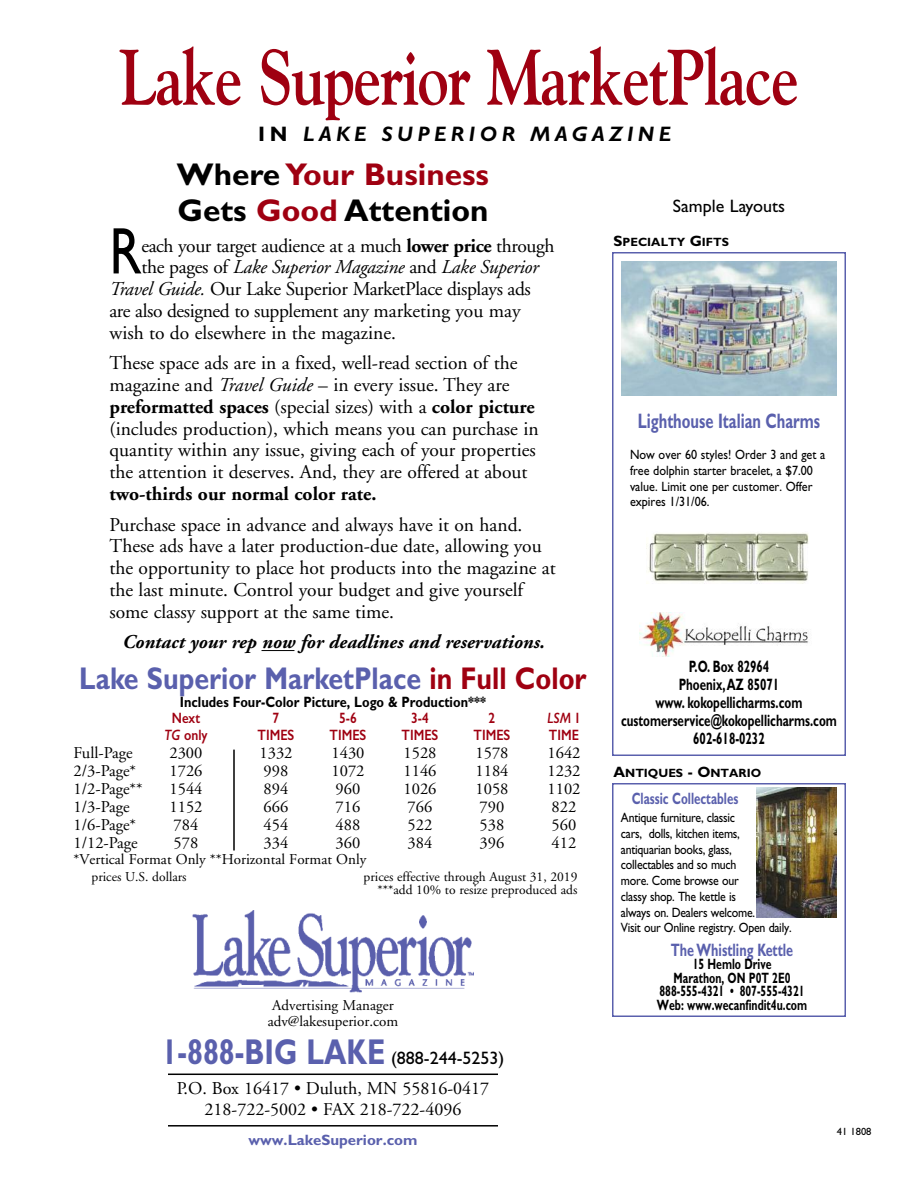
<style>
.page{position:relative;width:918px;height:1188px;background:#fff}
.page>*{position:absolute;margin:0;border:0;box-sizing:border-box;transform-origin:0 0}
.t1{font:700 78px "Goudy";letter-spacing:-.03em;color:#9f0011;scale:.8 1}
.t2{font:66.15px "Gill Sans";color:#000;scale:.8 1}
.t3{font:700 31.5px/36px "Gill Sans";color:#000}
.t4{font:700 31.5px "Gill Sans";color:#5a60ad;scale:.85 1}
.t5{font:700 21px "Gill Sans";color:#5a60ad;scale:.7 1}
.t6{font:italic 700 21px "Gill Sans";letter-spacing:.21em;color:#000}
.t7{font:19.5px/21.8px "Adobe Garamond";color:#000}
.t8{font:19.5px "Adobe Garamond";letter-spacing:-.02em;color:#000}
.t9{font:italic 19.5px "Adobe Garamond";letter-spacing:-.015em;color:#000}
.t10{font:italic 700 19.5px "Adobe Garamond";color:#000}
.t11{font:700 19.5px "Adobe Garamond";color:#000}
.t12{font:18px/21px "Adobe Garamond";color:#000;text-align:center}
.t13{font:18px "Gill Sans";color:#000}
.t14{font:700 18px "Gill Sans";color:#5a60ad;scale:.7 1}
.t15{font:16.5px "Adobe Garamond";color:#000}
.t16{font:700 16.5px/18px "Gill Sans";color:#000;text-align:center;scale:.7 1}
.t17{font:700 16.5px "Gill Sans";color:#5a60ad;scale:.7 1}
.t18{font:700 15px/13.5px "Gill Sans";color:#000;text-align:center;scale:.7 1}
.t19{font:15px/16.5px "Adobe Garamond";color:#000;text-align:center}
.t20{font:700 15px "Gill Sans";color:#000;scale:.85 1}
.t21{font:600 15px "Gill Sans";color:#9f0011;scale:.85 1}
.t22{font:700 15px "Gill Sans";color:#5a60ad}
.t23{font:italic 600 15px "Gill Sans";color:#9f0011;scale:.85 1}
.t24{font:13.5px/15.8px "Gill Sans";letter-spacing:-.02em;color:#000;scale:.88 1}
.t25{font:13.5px/15.8px "Gill Sans";color:#000;scale:.9 1}
.t26{font:13.5px/13.5px "Adobe Garamond";color:#000;text-align:right}
.t27{font:700 12px "Gill Sans";color:#000}
.t28{font:10.5px "Gill Sans";color:#000}
.s1{font-style:normal}
.s2{color:#9f0011}
.s3{font-weight:700}
.s4{font-style:italic}
.s5{font-weight:700;font-size:36px;color:#5a60ad}
.s6{font-size:15px}
</style>
<div class="page">
<hr style="left:262px;top:650px;width:32px;height:1px;background:#000">
<div style="left:612px;top:783px;width:234px;height:234px;border:2px solid #5a60ad"></div>
<img style="left:756px;top:788px;width:81px;height:130px">
<div style="left:612px;top:252px;width:234px;height:504px;border:2px solid #5a60ad"></div>
<img style="left:621px;top:261px;width:216px;height:135px">
<img style="left:639px;top:612px;width:169px;height:45px">
<img style="left:648px;top:532px;width:161px;height:51px">
<hr style="left:233px;top:750px;width:2px;height:100px;background:#000">
<hr style="left:168px;top:1074px;width:330px;height:1px;background:#000">
<hr style="left:168px;top:1125px;width:330px;height:2px;background:#000">
<img style="left:193px;top:911px;width:280px;height:82px">
<h1 class="t1" style="left:119px;top:32px;width:851px">Lake Superior MarketPlace</h1>
<p class="t6" style="left:258px;top:125px;width:414px"><span class="s1">IN</span> LAKE SUPERIOR MAGAZINE</p>
<h3 class="t3" style="left:177px;top:159px;width:314px">Where <span class="s2">Your Business<br></span>Gets <span class="s2">Good</span> Attention</h3>
<h2 class="t2" style="left:109px;top:226px;width:41px">R</h2>
<p class="t8" style="left:141px;top:238px;width:415px">each your target audience at a much <span class="s3">lower price</span> through</p>
<p class="t9" style="left:141px;top:260px;width:399px"><span class="s1">the pages of</span> Lake Superior Magazine <span class="s1">and</span> Lake Superior</p>
<p class="t8" style="left:110px;top:281px;width:423px"><span class="s4">Travel Guide.</span> Our Lake Superior MarketPlace displays ads</p>
<p class="t8" style="left:110px;top:303px;width:413px">are also designed to supplement any marketing you may</p>
<p class="t7" style="left:110px;top:323px;width:288px">wish to do elsewhere in the magazine.</p>
<p class="t7" style="left:110px;top:354px;width:431px">These space ads are in a fixed, well-read section of the magazine and <span class="s4">Travel Guide</span> – in every issue. They are <span class="s3">preformatted spaces</span> (special sizes) with a <span class="s3">color picture </span>(includes production), which means you can purchase in quantity within any issue, giving each of your properties the attention it deserves. And, they are offered at about</p>
<p class="t11" style="left:110px;top:486px;width:268px">two-thirds our normal color rate.</p>
<p class="t7" style="left:109px;top:515px;width:448px">Purchase space in advance and always have it on hand.<br>These ads have a later production-due date, allowing you the opportunity to place hot products into the magazine at the last minute. Control your budget and give yourself some classy support at the same time.</p>
<p class="t10" style="left:122px;top:635px;width:424px">Contact your rep now for deadlines and reservations.</p>
<h3 class="t4" style="left:79px;top:666px;width:598px">Lake Superior MarketPlace <span class="s2">in Full Color</span></h3>
<p class="t20" style="left:180px;top:696px;width:362px">Includes Four-Color Picture, Logo &amp; Production***</p>
<p class="t21" style="left:172px;top:710px;width:35px">Next</p>
<p class="t21" style="left:273px;top:710px;width:9px">7</p>
<p class="t21" style="left:339px;top:710px;width:22px">5-6</p>
<p class="t21" style="left:411px;top:710px;width:22px">3-4</p>
<p class="t21" style="left:489px;top:710px;width:9px">2</p>
<p class="t23" style="left:547px;top:710px;width:41px">LSM <span class="s1">1</span></p>
<p class="t21" style="left:164px;top:726px;width:52px"><span class="s4">TG</span> only</p>
<p class="t21" style="left:258px;top:726px;width:45px">TIMES</p>
<p class="t21" style="left:330px;top:726px;width:45px">TIMES</p>
<p class="t21" style="left:402px;top:726px;width:45px">TIMES</p>
<p class="t21" style="left:474px;top:726px;width:45px">TIMES</p>
<p class="t21" style="left:549px;top:726px;width:37px">TIME</p>
<p class="t15" style="left:74px;top:746px;width:61px">Full-Page</p>
<p class="t15" style="left:169px;top:746px;width:34px">2300</p>
<p class="t15" style="left:260px;top:746px;width:34px">1332</p>
<p class="t15" style="left:332px;top:746px;width:34px">1430</p>
<p class="t15" style="left:404px;top:746px;width:34px">1528</p>
<p class="t15" style="left:476px;top:746px;width:34px">1578</p>
<p class="t15" style="left:548px;top:746px;width:34px">1642</p>
<p class="t15" style="left:74px;top:764px;width:64px">2/3-Page*</p>
<p class="t15" style="left:170px;top:764px;width:34px">1726</p>
<p class="t15" style="left:264px;top:764px;width:26px">998</p>
<p class="t15" style="left:332px;top:764px;width:34px">1072</p>
<p class="t15" style="left:404px;top:764px;width:34px">1146</p>
<p class="t15" style="left:476px;top:764px;width:34px">1184</p>
<p class="t15" style="left:548px;top:764px;width:34px">1232</p>
<p class="t15" style="left:74px;top:782px;width:71px">1/2-Page**</p>
<p class="t15" style="left:170px;top:782px;width:34px">1544</p>
<p class="t15" style="left:264px;top:782px;width:26px">894</p>
<p class="t15" style="left:336px;top:782px;width:26px">960</p>
<p class="t15" style="left:404px;top:782px;width:34px">1026</p>
<p class="t15" style="left:476px;top:782px;width:34px">1058</p>
<p class="t15" style="left:548px;top:782px;width:34px">1102</p>
<p class="t15" style="left:74px;top:800px;width:58px">1/3-Page</p>
<p class="t15" style="left:170px;top:800px;width:34px">1152</p>
<p class="t15" style="left:264px;top:800px;width:26px">666</p>
<p class="t15" style="left:336px;top:800px;width:26px">716</p>
<p class="t15" style="left:408px;top:800px;width:26px">766</p>
<p class="t15" style="left:480px;top:800px;width:26px">790</p>
<p class="t15" style="left:552px;top:800px;width:26px">822</p>
<p class="t15" style="left:74px;top:818px;width:64px">1/6-Page*</p>
<p class="t15" style="left:174px;top:818px;width:26px">784</p>
<p class="t15" style="left:264px;top:818px;width:26px">454</p>
<p class="t15" style="left:336px;top:818px;width:26px">488</p>
<p class="t15" style="left:408px;top:818px;width:26px">522</p>
<p class="t15" style="left:480px;top:818px;width:26px">538</p>
<p class="t15" style="left:552px;top:818px;width:26px">560</p>
<p class="t15" style="left:73px;top:836px;width:66px">1/12-Page</p>
<p class="t15" style="left:174px;top:836px;width:26px">578</p>
<p class="t15" style="left:264px;top:836px;width:26px">334</p>
<p class="t15" style="left:336px;top:836px;width:26px">360</p>
<p class="t15" style="left:408px;top:836px;width:26px">384</p>
<p class="t15" style="left:480px;top:836px;width:26px">396</p>
<p class="t15" style="left:552px;top:836px;width:26px">412</p>
<p class="t19" style="left:74px;top:853px;width:294px">*Vertical Format Only **Horizontal Format Only</p>
<p class="t26" style="left:92px;top:871px;width:97px">prices U.S. dollars</p>
<p class="t26" style="left:364px;top:871px;width:215px">prices effective through August 31, 2019 ***add 10% to resize preproduced ads</p>
<p class="t19" style="left:268px;top:998px;width:132px">Advertising Manager adv@lakesuperior.com</p>
<p class="t13" style="left:162px;top:1051px;width:344px"><span class="s5">1-888-BIG LAKE</span> (888-244-5253)</p>
<p class="t12" style="left:177px;top:1079px;width:314px">P.O. Box 16417 • Duluth, MN 55816-0417<br>218-722-5002 • FAX 218-722-4096</p>
<p class="t22" style="left:248px;top:1134px;width:171px">www.LakeSuperior.com</p>
<p class="t13" style="left:673px;top:199px;width:114px">Sample Layouts</p>
<p class="t27" style="left:614px;top:237px;width:117px"><span class="s6">S</span>PECIALTY <span class="s6">G</span>IFTS</p>
<p class="t5" style="left:638px;top:413px;width:262px">Lighthouse Italian Charms</p>
<p class="t25" style="left:630px;top:448px;width:219px">Now over 60 styles! Order 3 and get a free dolphin starter bracelet, a $7.00 value. Limit one per customer. Offer expires 1/31/06.</p>
<p class="t16" style="left:621px;top:659px;width:310px">P.O. Box 82964<br>Phoenix,AZ 85071<br>www. kokopellicharms.com customerservice@kokopellicharms.com<br>602-618-0232</p>
<p class="t27" style="left:614px;top:768px;width:149px"><span class="s6">A</span>NTIQUES <span class="s6">- O</span>NTARIO</p>
<p class="t17" style="left:632px;top:792px;width:154px">Classic Collectables</p>
<p class="t24" style="left:621px;top:811px;width:195px">Antique furniture, classic<br>cars, dolls, kitchen items, antiquarian books, glass,<br>collectables and so much<br>more. Come browse our<br>classy shop. The kettle is<br>always on. Dealers welcome.<br>Visit our Online registry. Open daily.</p>
<p class="t14" style="left:671px;top:943px;width:176px">The Whistling Kettle</p>
<p class="t18" style="left:657px;top:959px;width:216px">15 Hemlo Drive<br>Marathon, ON P0T 2E0<br>888-555-4321 • 807-555-4321<br>Web: www.wecanfindit4u.com</p>
<p class="t28" style="left:837px;top:1128px;width:36px">41 1808</p>
</div>
